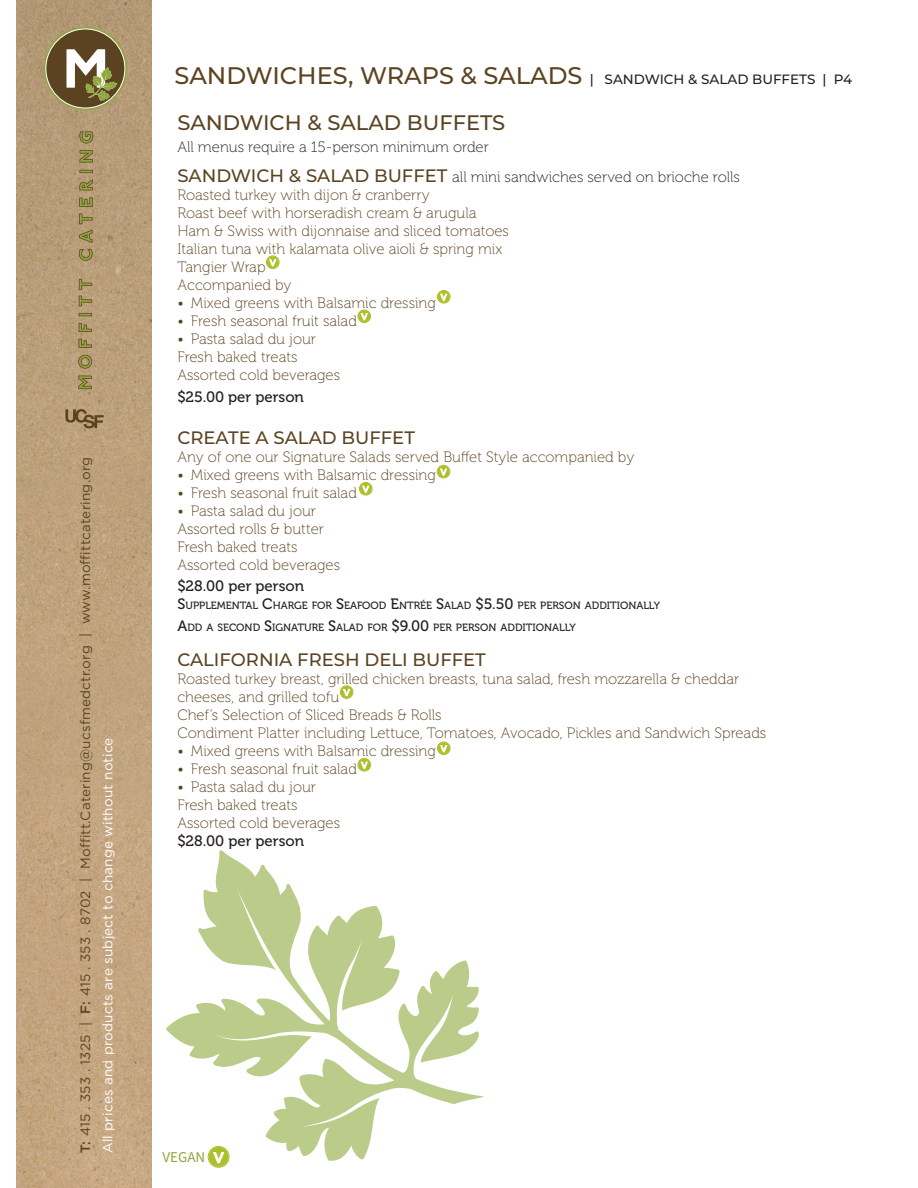
<style>
.page{position:relative;width:918px;height:1188px;background:#fff}
.page>*{position:absolute;margin:0;border:0;box-sizing:border-box;transform-origin:0 0}
.menu_title{font:500 21px "Montserrat";color:#5b4321}
.menu_title-2{font:500 18px "Montserrat";color:#5b4321}
.menu_BL{font:15px "Museo 100";color:#5b4321}
.item_before_BL{font:15px/18px "Museo 100";color:#5b4321}
.menu_description{font:15px "Museo 100";color:#231f20}
.item_before_BL-2{font:15px "Museo 100";color:#231f20}
.menu_BL-2{font:15px "Museo 500";color:#231f20}
.item_before_BL-3{font:15px "Museo 500";color:#231f20}
.menu_BL-3{font:15px "Source Sans Pro";color:#8ea83a}
.t1{font:13.5px/22.5px "Gotham";letter-spacing:.015em;color:#5b4321}
.menu_title-3{font:500 13.5px "Montserrat";color:#231f20}
.item_before_BL-4{font:10.5px "Museo 500";color:#231f20}
.select_one_of_the_following{font:10.5px "Museo 500";color:#231f20}
.s1{font-weight:500}
.s2{color:#fff}
.s3{font-size:24px;color:#5b4321}
.s4{font-family:"Montserrat";font-weight:500;font-size:18px;color:#5b4321}
.s5{font-size:15px}
</style>
<div class="page">
<img style="left:17px;top:0;width:135px;height:1188px">
<svg style="left:78px;top:376px;width:16px;height:13px"></svg>
<svg style="left:78px;top:355px;width:14px;height:14px"></svg>
<svg style="left:78px;top:339px;width:14px;height:9px"></svg>
<svg style="left:79px;top:323px;width:13px;height:9px"></svg>
<svg style="left:79px;top:313px;width:13px;height:3px"></svg>
<svg style="left:79px;top:296px;width:13px;height:10px"></svg>
<svg style="left:79px;top:279px;width:13px;height:11px"></svg>
<svg style="left:79px;top:249px;width:14px;height:12px"></svg>
<svg style="left:79px;top:230px;width:14px;height:13px"></svg>
<svg style="left:79px;top:213px;width:14px;height:11px"></svg>
<svg style="left:79px;top:197px;width:14px;height:10px"></svg>
<svg style="left:79px;top:179px;width:14px;height:11px"></svg>
<svg style="left:79px;top:170px;width:14px;height:3px"></svg>
<svg style="left:79px;top:150px;width:14px;height:13px"></svg>
<svg style="left:79px;top:131px;width:15px;height:13px"></svg>
<svg style="left:44px;top:27px;width:83px;height:83px;background:#8e7f5a"></svg>
<svg style="left:65px;top:409px;width:39px;height:19px"></svg>
<svg style="left:166px;top:850px;width:228px;height:259px"></svg>
<div style="left:208px;top:1146px;width:21px;height:21px;border:1px solid #abc02a;border-radius:50%"></div>
<div style="left:209px;top:1147px;width:20px;height:20px;background:#abc02a;border-radius:50%"></div>
<svg style="left:213px;top:1152px;width:11px;height:11px"></svg>
<div style="left:266px;top:256px;width:13px;height:13px;background:#b3c63f;border-radius:50%"></div>
<div style="left:266px;top:256px;width:13px;height:13px;border:1px solid #abc02a;border-radius:50%"></div>
<svg style="left:267px;top:256px;width:12px;height:12px"></svg>
<svg style="left:269px;top:259px;width:7px;height:7px"></svg>
<div style="left:437px;top:290px;width:13px;height:13px;background:#b2c53e;border-radius:50%"></div>
<div style="left:437px;top:290px;width:13px;height:13px;border:1px solid #abc02a;border-radius:50%"></div>
<svg style="left:438px;top:291px;width:12px;height:12px"></svg>
<svg style="left:440px;top:294px;width:7px;height:7px"></svg>
<div style="left:358px;top:310px;width:13px;height:13px;background:#b3c641;border-radius:50%"></div>
<div style="left:358px;top:310px;width:13px;height:13px;border:1px solid #abc02a;border-radius:50%"></div>
<svg style="left:358px;top:310px;width:12px;height:12px"></svg>
<svg style="left:361px;top:313px;width:7px;height:7px"></svg>
<div style="left:437px;top:465px;width:13px;height:13px;border:1px solid #abc02a;border-radius:50%"></div>
<svg style="left:437px;top:466px;width:13px;height:12px"></svg>
<svg style="left:440px;top:469px;width:7px;height:7px"></svg>
<div style="left:359px;top:482px;width:13px;height:13px;background:#b2c53e;border-radius:50%"></div>
<div style="left:359px;top:482px;width:13px;height:13px;border:1px solid #abc02a;border-radius:50%"></div>
<svg style="left:360px;top:483px;width:12px;height:12px"></svg>
<svg style="left:362px;top:486px;width:7px;height:7px"></svg>
<div style="left:437px;top:742px;width:13px;height:13px;background:#b3c63f;border-radius:50%"></div>
<div style="left:437px;top:742px;width:13px;height:13px;border:1px solid #abc02a;border-radius:50%"></div>
<svg style="left:438px;top:742px;width:12px;height:12px"></svg>
<svg style="left:440px;top:745px;width:7px;height:7px"></svg>
<div style="left:358px;top:758px;width:13px;height:13px;background:#b3c640;border-radius:50%"></div>
<div style="left:358px;top:758px;width:13px;height:13px;border:1px solid #abc02a;border-radius:50%"></div>
<svg style="left:358px;top:759px;width:12px;height:12px"></svg>
<svg style="left:361px;top:762px;width:7px;height:7px"></svg>
<div style="left:340px;top:686px;width:13px;height:12px;background:#b2c53d;border-radius:50%"></div>
<div style="left:340px;top:686px;width:13px;height:13px;border:1px solid #abc02a;border-radius:50%"></div>
<svg style="left:341px;top:686px;width:12px;height:12px"></svg>
<svg style="left:343px;top:689px;width:7px;height:7px"></svg>
<svg style="left:80px;top:836px;width:10px;height:12px"></svg>
<svg style="left:80px;top:552px;width:10px;height:12px"></svg>
<p class="t1" style="left:74px;top:1153px;width:698px;rotate:-90deg"><span class="s1">T:</span> 415 . 353 . 1325 | <span class="s1">F:</span> 415 . 353 . 8702 | Mo tt.Catering@ucsfmedctr.org | www.mo ttcatering.org<br><span class="s2">All prices and products are subject to change without notice</span></p>
<p class="menu_title-3" style="left:174px;top:69px;width:679px"><span class="s3">SANDWICHES, WRAPS &amp; SALADS</span> | SANDWICH &amp; SALAD BUFFETS | P4</p>
<p class="menu_title" style="left:177px;top:108px;width:329px">SANDWICH &amp; SALAD BUFFETS</p>
<p class="item_before_BL-2" style="left:177px;top:138px;width:313px">All menus require a 15-person minimum order</p>
<p class="menu_description" style="left:177px;top:169px;width:564px"><span class="s4">SANDWICH &amp; SALAD BUFFET</span> all mini sandwiches served on brioche rolls</p>
<p class="item_before_BL" style="left:177px;top:186px;width:301px">Roasted turkey with dijon &amp; cranberry<br>Roast beef with horseradish cream &amp; arugula</p>
<p class="menu_BL" style="left:177px;top:223px;width:333px">Ham &amp; Swiss with dijonnaise and sliced tomatoes</p>
<p class="menu_BL" style="left:177px;top:241px;width:326px">Italian tuna with kalamata olive aioli &amp; spring mix</p>
<p class="menu_BL" style="left:177px;top:259px;width:90px">Tangier Wrap</p>
<p class="menu_BL" style="left:177px;top:277px;width:116px">Accompanied by</p>
<p class="menu_BL" style="left:177px;top:295px;width:260px">• Mixed greens with Balsamic dressing</p>
<p class="menu_BL" style="left:177px;top:313px;width:181px">• Fresh seasonal fruit salad</p>
<p class="menu_BL" style="left:177px;top:331px;width:140px">• Pasta salad du jour</p>
<p class="menu_BL" style="left:177px;top:349px;width:122px">Fresh baked treats</p>
<p class="menu_BL" style="left:177px;top:367px;width:164px">Assorted cold beverages</p>
<p class="menu_BL-2" style="left:177px;top:388px;width:128px">$25.00 per person</p>
<p class="menu_title-2" style="left:177px;top:425px;width:239px">CREATE A SALAD BUFFET</p>
<p class="item_before_BL" style="left:177px;top:448px;width:458px">Any of one our Signature Salads served Buffet Style accompanied by</p>
<p class="menu_BL" style="left:177px;top:467px;width:260px">• Mixed greens with Balsamic dressing</p>
<p class="menu_BL" style="left:177px;top:485px;width:181px">• Fresh seasonal fruit salad</p>
<p class="menu_BL" style="left:177px;top:503px;width:140px">• Pasta salad du jour</p>
<p class="menu_BL" style="left:177px;top:521px;width:148px">Assorted rolls &amp; butter</p>
<p class="menu_BL" style="left:177px;top:539px;width:122px">Fresh baked treats</p>
<p class="menu_BL" style="left:177px;top:557px;width:164px">Assorted cold beverages</p>
<p class="item_before_BL-3" style="left:177px;top:578px;width:128px">$28.00 per person</p>
<p class="item_before_BL-4" style="left:177px;top:600px;width:484px"><span class="s5">S</span>UPPLEMENTAL <span class="s5">C</span>HARGE FOR <span class="s5">S</span>EAFOOD <span class="s5">E</span>NTRÉE <span class="s5">S</span>ALAD <span class="s5">$5.50</span> PER PERSON ADDITIONALLY</p>
<p class="select_one_of_the_following" style="left:177px;top:621px;width:400px"><span class="s5">A</span>DD A SECOND <span class="s5">S</span>IGNATURE <span class="s5">S</span>ALAD FOR <span class="s5">$9.00</span> PER PERSON ADDITIONALLY</p>
<p class="menu_title-2" style="left:177px;top:647px;width:310px">CALIFORNIA FRESH DELI BUFFET</p>
<p class="menu_BL" style="left:177px;top:671px;width:563px">Roasted turkey breast, grilled chicken breasts, tuna salad, fresh mozzarella &amp; cheddar</p>
<p class="menu_BL" style="left:177px;top:689px;width:163px">cheeses, and grilled tofu</p>
<p class="menu_BL" style="left:177px;top:707px;width:266px">Chef’s Selection of Sliced Breads &amp; Rolls</p>
<p class="menu_BL" style="left:177px;top:725px;width:590px">Condiment Platter including Lettuce, Tomatoes, Avocado, Pickles and Sandwich Spreads</p>
<p class="menu_BL" style="left:177px;top:743px;width:260px">• Mixed greens with Balsamic dressing</p>
<p class="menu_BL" style="left:177px;top:761px;width:181px">• Fresh seasonal fruit salad</p>
<p class="menu_BL" style="left:177px;top:779px;width:140px">• Pasta salad du jour</p>
<p class="menu_BL" style="left:177px;top:797px;width:122px">Fresh baked treats</p>
<p class="menu_BL" style="left:177px;top:815px;width:164px">Assorted cold beverages</p>
<p class="menu_BL-2" style="left:177px;top:833px;width:128px">$28.00 per person</p>
<p class="menu_BL-3" style="left:163px;top:1147px;width:44px">VEGAN</p>
</div>
